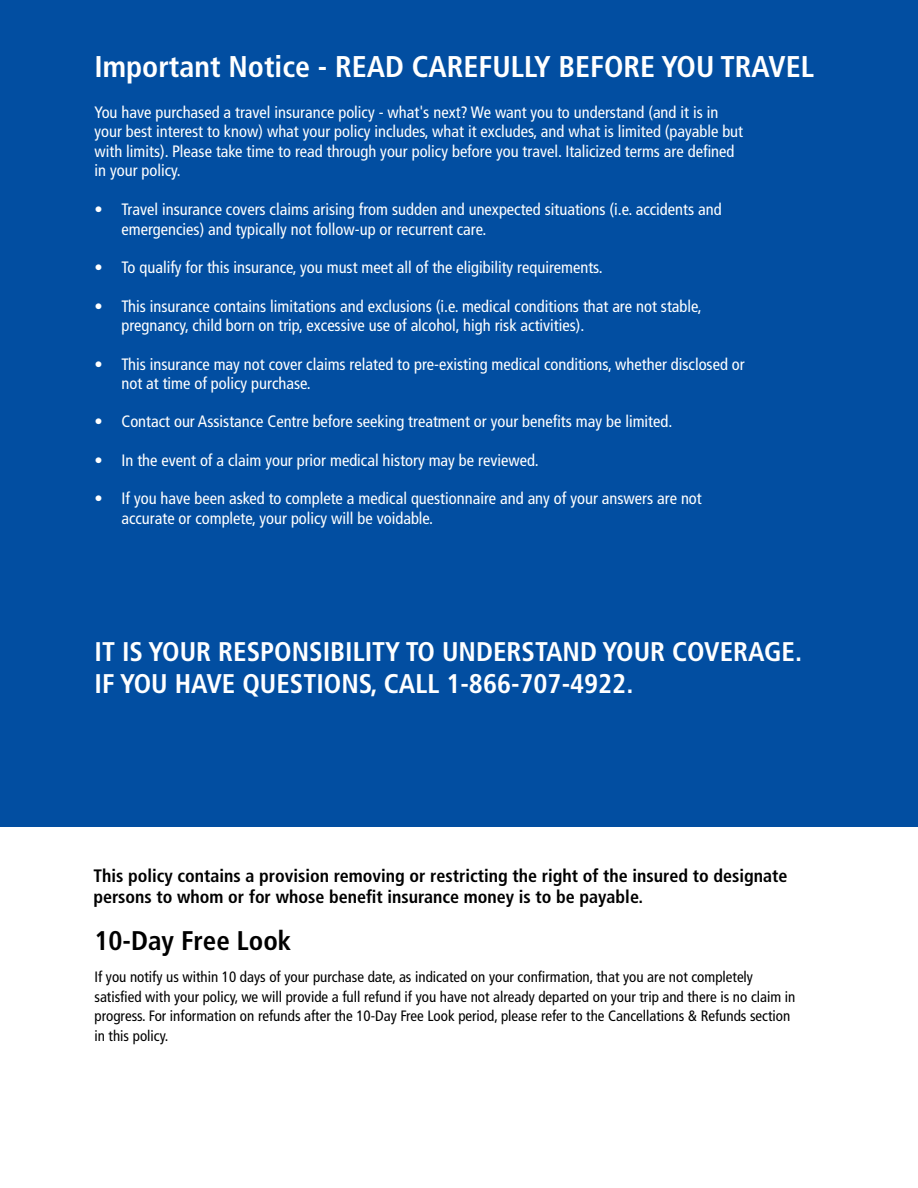
<style>
.page{position:relative;width:918px;height:1188px;background:#fff}
.page>*{position:absolute;margin:0;border:0;box-sizing:border-box;transform-origin:0 0}
.Notice_Reverse_head{font:700 condensed 30px "Frutiger LT Std";color:#fff}
.Reverse_hilite_pg3{font:700 condensed 27px/32.4px "Frutiger LT Std";color:#fff}
.Notice{font:700 condensed 27px "Frutiger LT Std";color:#000}
.Notice2{font:700 condensed 18px/21px "Frutiger LT Std";color:#000}
.Body_hilite_reverse{font:condensed 16.5px/19.5px "Frutiger LT Std";color:#fff}
.Inside_body_pg3{font:condensed 15px/19.5px "Frutiger LT Std";color:#000}
</style>
<div class="page">
<div style="left:0;top:0;width:918px;height:826px;background:#024ea1"></div>
<h2 class="Notice_Reverse_head" style="left:94px;top:48px;width:721px">Important Notice - READ CAREFULLY BEFORE YOU TRAVEL</h2>
<p class="Body_hilite_reverse" style="left:94px;top:103px;width:650px">You have purchased a travel insurance policy - what's next? We want you to understand (and it is in your best interest to know) what your policy includes, what it excludes, and what is limited (payable but with limits). Please take time to read through your policy before you travel. Italicized terms are defined in your policy.</p>
<p class="Body_hilite_reverse" style="left:122px;top:200px;width:602px;text-indent:-27px">• Travel insurance covers claims arising from sudden and unexpected situations (i.e. accidents and emergencies) and typically not follow-up or recurrent care.</p>
<p class="Body_hilite_reverse" style="left:94px;top:258px;width:510px">• To qualify for this insurance, you must meet all of the eligibility requirements.</p>
<p class="Body_hilite_reverse" style="left:122px;top:296px;width:582px;text-indent:-27px">• This insurance contains limitations and exclusions (i.e. medical conditions that are not stable, pregnancy, child born on trip, excessive use of alcohol, high risk activities).</p>
<p class="Body_hilite_reverse" style="left:122px;top:354px;width:625px;text-indent:-27px">• This insurance may not cover claims related to pre-existing medical conditions, whether disclosed or not at time of policy purchase.</p>
<p class="Body_hilite_reverse" style="left:94px;top:412px;width:579px">• Contact our Assistance Centre before seeking treatment or your benefits may be limited.</p>
<p class="Body_hilite_reverse" style="left:94px;top:451px;width:446px">• In the event of a claim your prior medical history may be reviewed.</p>
<p class="Body_hilite_reverse" style="left:122px;top:489px;width:582px;text-indent:-27px">• If you have been asked to complete a medical questionnaire and any of your answers are not accurate or complete, your policy will be voidable.</p>
<p class="Reverse_hilite_pg3" style="left:94px;top:635px;width:709px">IT IS YOUR RESPONSIBILITY TO UNDERSTAND YOUR COVERAGE.<br>IF YOU HAVE QUESTIONS, CALL 1-866-707-4922.</p>
<p class="Notice2" style="left:93px;top:865px;width:696px">This policy contains a provision removing or restricting the right of the insured to designate persons to whom or for whose benefit insurance money is to be payable.</p>
<p class="Notice" style="left:94px;top:924px;width:198px">10-Day Free Look</p>
<p class="Inside_body_pg3" style="left:94px;top:967px;width:702px">If you notify us within 10 days of your purchase date, as indicated on your confirmation, that you are not completely satisfied with your policy, we will provide a full refund if you have not already departed on your trip and there is no claim in progress. For information on refunds after the 10-Day Free Look period, please refer to the Cancellations &amp; Refunds section in this policy.</p>
</div>
